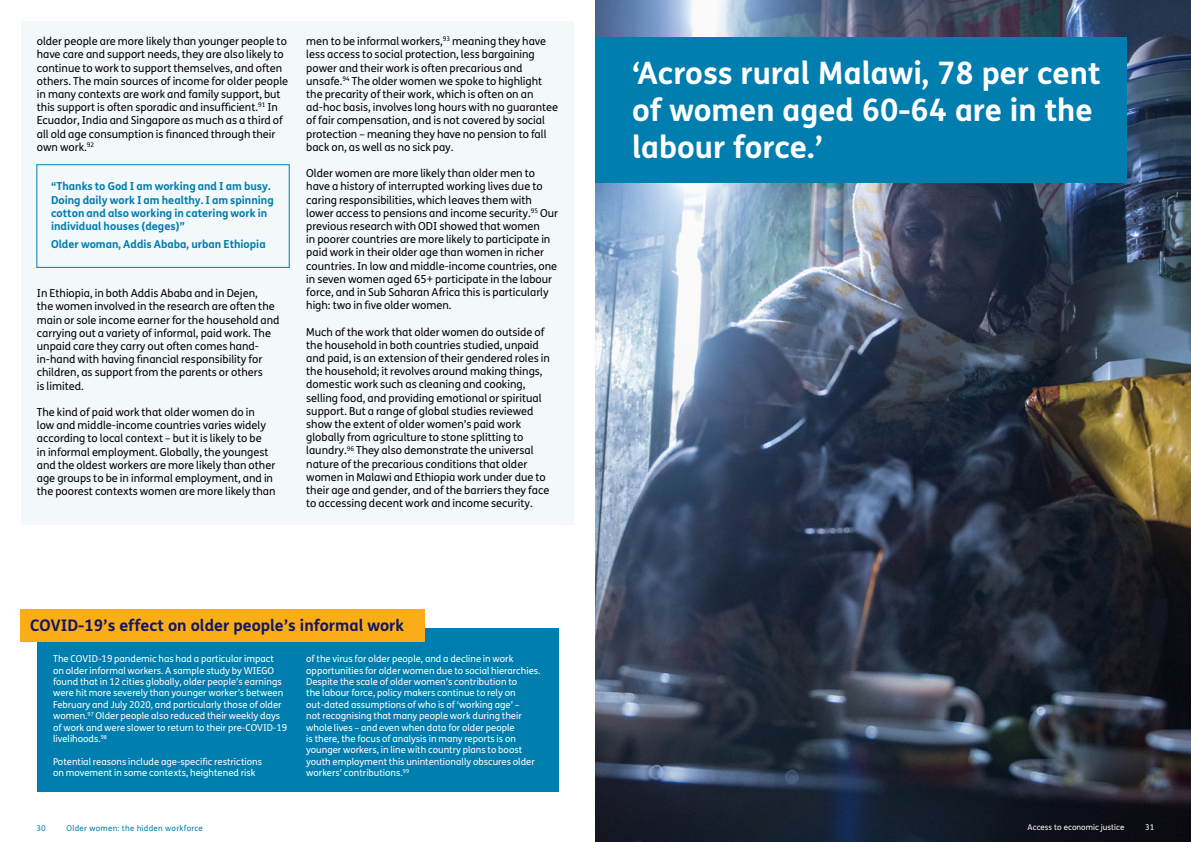
<style>
.page{position:relative;width:1191px;height:842px;background:#fff}
.page>*{position:absolute;margin:0;border:0;box-sizing:border-box;transform-origin:0 0}
.t1{font:700 31px/37.2px "FS Me";color:#fff}
.t2{font:700 16px "FS Me";color:#141760}
.t3{font:11px/13.2px "FS Me";color:#000}
.t4{font:700 11px/13.2px "FS Me";color:#007eaf}
.t5{font:9.5px/11.4px "FS Me";color:#fff}
.t6{font:8px "FS Me";letter-spacing:.03em;color:#007eaf}
.t7{font:8px "FS Me";color:#fff}
</style>
<div class="page">
<div style="left:21px;top:21px;width:553px;height:503px;background:#f3f8fb"></div>
<div style="left:36px;top:164px;width:254px;height:104px;border:1px solid #007eaf"></div>
<div style="left:37px;top:628px;width:521px;height:163px;background:#007eaf"></div>
<div style="left:20px;top:609px;width:404px;height:33px;background:#fbad18"></div>
<img style="left:595px;top:0;width:596px;height:842px">
<div style="left:595px;top:37px;width:531px;height:145px;background:#007eaf"></div>
<p class="t3" style="left:37px;top:34px;width:253px">older people are more likely than younger people to have care and support needs, they are also likely to continue to work to support themselves, and often others. The main sources of income for older people in many contexts are work and family support, but this support is often sporadic and insufficient.<sup>91</sup> In Ecuador, India and Singapore as much as a third of all old age consumption is financed through their own work.<sup>92</sup></p>
<p class="t4" style="left:51px;top:179px;width:224px">“Thanks to God I am working and I am busy.<br>Doing daily work I am healthy. I am spinning cotton and also working in catering work in individual houses (deges)”</p>
<p class="t4" style="left:51px;top:237px;width:216px">Older woman, Addis Ababa, urban Ethiopia</p>
<p class="t3" style="left:37px;top:286px;width:244px">In Ethiopia, in both Addis Ababa and in Dejen,<br>the women involved in the research are often the main or sole income earner for the household and carrying out a variety of informal, paid work. The unpaid care they carry out often comes hand&shy;in-hand with having financial responsibility for children, as support from the parents or others<br>is limited.</p>
<p class="t3" style="left:37px;top:405px;width:240px">The kind of paid work that older women do in<br>low and middle-income countries varies widely according to local context – but it is likely to be<br>in informal employment. Globally, the youngest and the oldest workers are more likely than other age groups to be in informal employment, and in the poorest contexts women are more likely than</p>
<p class="t3" style="left:306px;top:34px;width:253px">men to be informal workers,<sup>93</sup> meaning they have less access to social protection, less bargaining power and their work is often precarious and unsafe.<sup>94</sup> The older women we spoke to highlight the precarity of their work, which is often on an ad-hoc basis, involves long hours with no guarantee of fair compensation, and is not covered by social protection – meaning they have no pension to fall back on, as well as no sick pay.</p>
<p class="t3" style="left:306px;top:166px;width:253px">Older women are more likely than older men to have a history of interrupted working lives due to caring responsibilities, which leaves them with lower access to pensions and income security.<sup>95</sup> Our previous research with ODI showed that women<br>in poorer countries are more likely to participate in paid work in their older age than women in richer countries. In low and middle-income countries, one in seven women aged 65+ participate in the labour force, and in Sub Saharan Africa this is particularly high: two in five older women.</p>
<p class="t3" style="left:306px;top:325px;width:245px">Much of the work that older women do outside of the household in both countries studied, unpaid and paid, is an extension of their gendered roles in the household; it revolves around making things, domestic work such as cleaning and cooking, selling food, and providing emotional or spiritual support. But a range of global studies reviewed show the extent of older women’s paid work globally from agriculture to stone splitting to laundry.<sup>96</sup> They also demonstrate the universal nature of the precarious conditions that older women in Malawi and Ethiopia work under due to their age and gender, and of the barriers they face to accessing decent work and income security.</p>
<h2 class="t2" style="left:30px;top:613px;width:375px">COVID-19’s effect on older people’s informal work</h2>
<p class="t5" style="left:53px;top:653px;width:236px">The COVID-19 pandemic has had a particular impact on older informal workers. A sample study by WIEGO found that in 12 cities globally, older people’s earnings were hit more severely than younger worker’s between February and July 2020, and particularly those of older women.<sup>97</sup> Older people also reduced their weekly days of work and were slower to return to their pre-COVID-19 livelihoods.<sup>98</sup></p>
<p class="t5" style="left:53px;top:755px;width:210px">Potential reasons include age-specific restrictions on movement in some contexts, heightened risk</p>
<p class="t6" style="left:37px;top:823px;width:11px">30</p>
<p class="t6" style="left:67px;top:823px;width:138px">Older women: the hidden workforce</p>
<p class="t5" style="left:306px;top:653px;width:236px">of the virus for older people, and a decline in work opportunities for older women due to social hierarchies.<br>Despite the scale of older women’s contribution to<br>the labour force, policy makers continue to rely on out-dated assumptions of who is of ‘working age’ –<br>not recognising that many people work during their whole lives – and even when data for older people<br>is there, the focus of analysis in many reports is on younger workers, in line with country plans to boost youth employment this unintentionally obscures older workers’ contributions.<sup>99</sup></p>
<h1 class="t1" style="left:632px;top:53px;width:470px">‘Across rural Malawi, 78 per cent of women aged 60-64 are in the labour force.’</h1>
<p class="t7" style="left:1027px;top:822px;width:98px">Access to economic justice</p>
<p class="t7" style="left:1145px;top:822px;width:11px">31</p>
</div>
